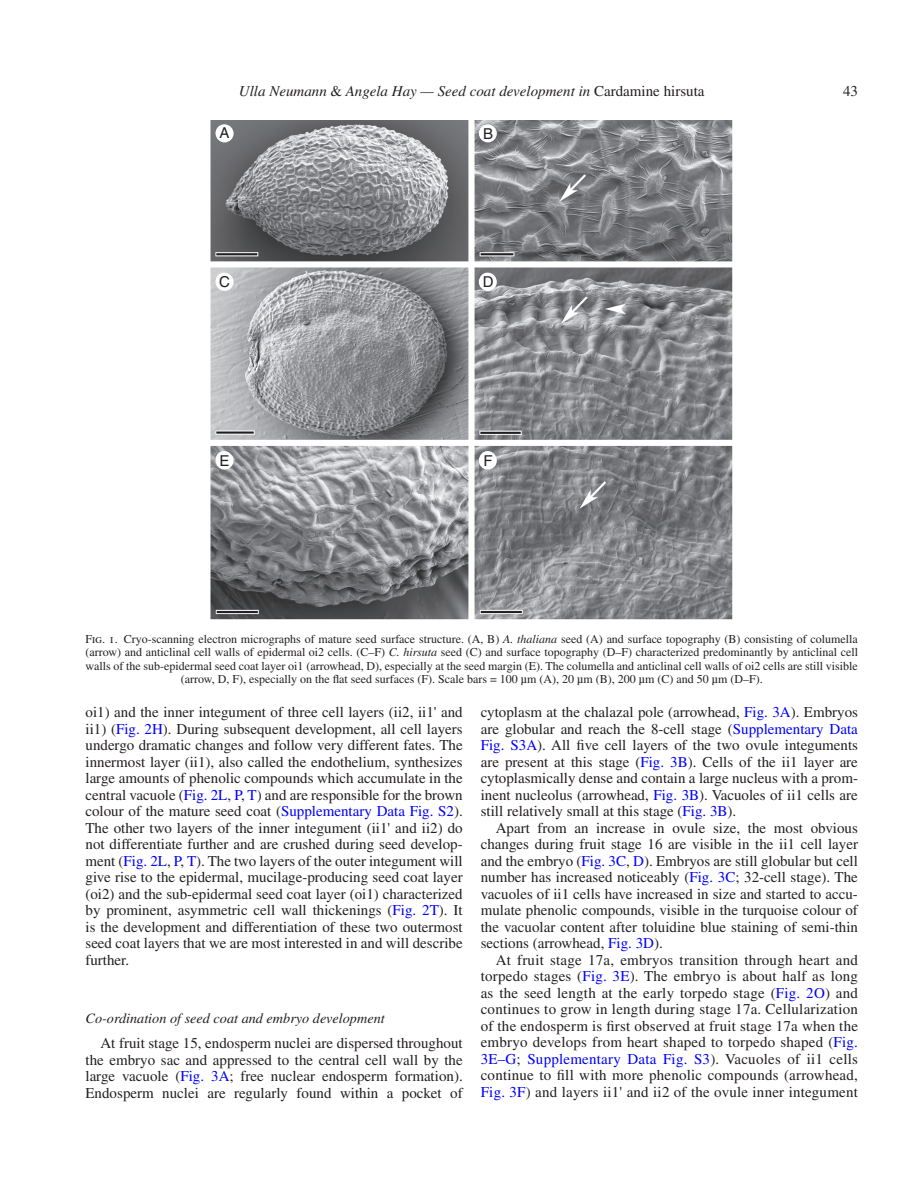
<style>
.page{position:relative;width:918px;height:1186px;background:#fff}
.page>*{position:absolute;margin:0;border:0;box-sizing:border-box;transform-origin:0 0}
.t1{font:15px/16.5px "Times LT Std";color:#231f20;text-align:justify}
.t2{font:italic 15px "Times LT Std";color:#231f20}
.t3{font:15px "Helvetica";color:#231f20}
.t4{font:italic 14.25px "Times LT Std";color:#231f20}
.t5{font:12px/13.5px "Times LT Std";color:#231f20;text-align:center}
.s1{font-style:normal}
.s2{font-style:italic}
.s3{font-family:"Gandhari Unicode"}
.s4{color:#00f}
</style>
<div class="page">
<img style="left:211px;top:120px;width:522px;height:500px">
<div style="left:216px;top:124px;width:18px;height:18px;background:#fff;border-radius:50%"></div>
<div style="left:479px;top:124px;width:18px;height:18px;background:#fff;border-radius:50%"></div>
<div style="left:216px;top:273px;width:18px;height:18px;background:#fff;border-radius:50%"></div>
<div style="left:479px;top:273px;width:18px;height:18px;background:#fff;border-radius:50%"></div>
<div style="left:216px;top:452px;width:18px;height:18px;background:#fff;border-radius:50%"></div>
<div style="left:479px;top:452px;width:18px;height:18px;background:#fff;border-radius:50%"></div>
<p class="t2" style="left:239px;top:83px;width:467px">Ulla Neumann <span class="s1">&amp;</span> Angela Hay — Seed coat development in <span class="s1">Cardamine hirsuta</span></p>
<p class="t1" style="left:843px;top:83px;width:16px">43</p>
<p class="t3" style="left:220px;top:124px;width:12px">A</p>
<p class="t3" style="left:483px;top:125px;width:12px">B</p>
<p class="t3" style="left:219px;top:273px;width:12px">C</p>
<p class="t3" style="left:483px;top:273px;width:12px">D</p>
<p class="t3" style="left:220px;top:452px;width:12px">E</p>
<p class="t3" style="left:484px;top:452px;width:11px">F</p>
<p class="t5" style="left:86px;top:632px;width:774px">Fig. 1. Cryo-scanning electron micrographs of mature seed surface structure. (A, B) <span class="s2">A. thaliana</span> seed (A) and surface topography (B) consisting of columella (arrow) and anticlinal cell walls of epidermal oi2 cells. (C–F) <span class="s2">C. hirsuta</span> seed (C) and surface topography (D–F) characterized predominantly by anticlinal cell walls of the sub-epidermal seed coat layer oi1 (arrowhead, D), especially at the seed margin (E). The columella and anticlinal cell walls of oi2 cells are still visible (arrow, D, F), especially on the flat seed surfaces (F). Scale bars = 100 <span class="s3">µ</span>m (A), 20 <span class="s3">µ</span>m (B), 200 <span class="s3">µ</span>m (C) and 50 <span class="s3">µ</span>m (D–F).</p>
<p class="t1" style="left:86px;top:704px;width:379px">oi1) and the inner integument of three cell layers (ii2, ii1' and ii1) (<span class="s4">Fig. 2H</span>). During subsequent development, all cell layers undergo dramatic changes and follow very different fates. The innermost layer (ii1), also called the endothelium, synthesizes large amounts of phenolic compounds which accumulate in the central vacuole (<span class="s4">Fig. 2L</span>, <span class="s4">P</span>, <span class="s4">T</span>) and are responsible for the brown colour of the mature seed coat (<span class="s4">Supplementary Data Fig. S2</span>).<br>The other two layers of the inner integument (ii1' and ii2) do not differentiate further and are crushed during seed develop&shy;ment (<span class="s4">Fig. 2L</span>, <span class="s4">P</span>, <span class="s4">T</span>). The two layers of the outer integument will give rise to the epidermal, mucilage-producing seed coat layer (oi2) and the sub-epidermal seed coat layer (oi1) characterized by prominent, asymmetric cell wall thickenings (<span class="s4">Fig. 2T</span>). It is the development and differentiation of these two outermost seed coat layers that we are most interested in and will describe further.</p>
<p class="t4" style="left:86px;top:1010px;width:301px">Co-ordination of seed coat and embryo development</p>
<p class="t1" style="left:86px;top:1035px;width:379px;text-indent:15px">At fruit stage 15, endosperm nuclei are dispersed throughout the embryo sac and appressed to the central cell wall by the large vacuole (<span class="s4">Fig. 3A</span>; free nuclear endosperm formation).<br>Endosperm nuclei are regularly found within a pocket of</p>
<p class="t1" style="left:481px;top:704px;width:379px">cytoplasm at the chalazal pole (arrowhead, <span class="s4">Fig. 3A</span>). Embryos are globular and reach the 8-cell stage (<span class="s4">Supplementary Data Fig. S3A</span>). All five cell layers of the two ovule integuments are present at this stage (<span class="s4">Fig. 3B</span>). Cells of the ii1 layer are cytoplasmically dense and contain a large nucleus with a prom&shy;inent nucleolus (arrowhead, <span class="s4">Fig. 3B</span>). Vacuoles of ii1 cells are still relatively small at this stage (<span class="s4">Fig. 3B</span>).</p>
<p class="t1" style="left:481px;top:819px;width:379px;text-indent:15px">Apart from an increase in ovule size, the most obvious changes during fruit stage 16 are visible in the ii1 cell layer and the embryo (<span class="s4">Fig. 3C</span>, <span class="s4">D</span>). Embryos are still globular but cell number has increased noticeably (<span class="s4">Fig. 3C</span>; 32-cell stage). The vacuoles of ii1 cells have increased in size and started to accu&shy;mulate phenolic compounds, visible in the turquoise colour of the vacuolar content after toluidine blue staining of semi-thin sections (arrowhead, <span class="s4">Fig. 3D</span>).</p>
<p class="t1" style="left:481px;top:951px;width:379px;text-indent:15px">At fruit stage 17a, embryos transition through heart and torpedo stages (<span class="s4">Fig. 3E</span>). The embryo is about half as long as the seed length at the early torpedo stage (<span class="s4">Fig. 2O</span>) and continues to grow in length during stage 17a. Cellularization of the endosperm is first observed at fruit stage 17a when the embryo develops from heart shaped to torpedo shaped (<span class="s4">Fig.<br>3E–G</span>; <span class="s4">Supplementary Data Fig. S3</span>). Vacuoles of ii1 cells continue to fill with more phenolic compounds (arrowhead, <span class="s4">Fig. 3F</span>) and layers ii1' and ii2 of the ovule inner integument</p>
</div>
